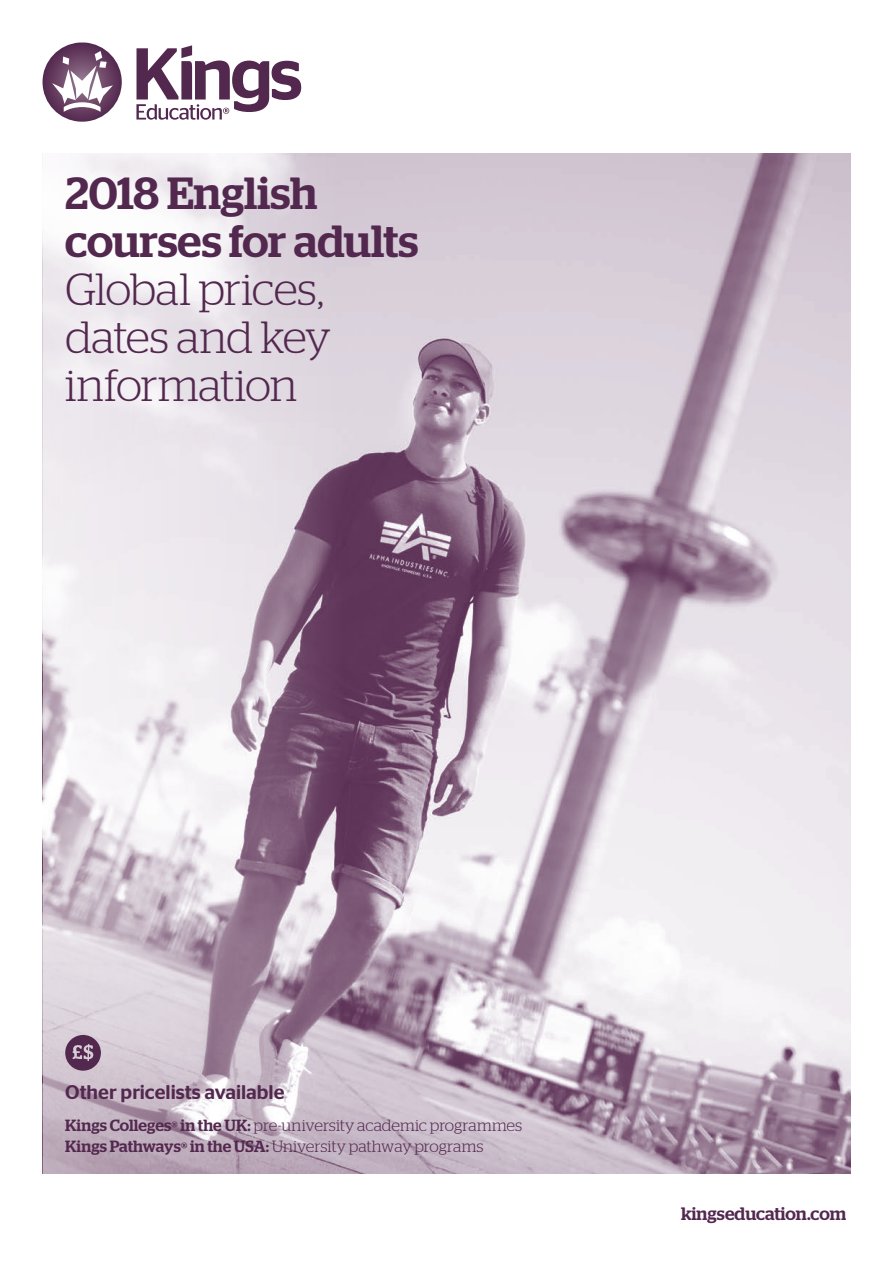
<style>
.page{position:relative;width:893px;height:1263px;background:#fff}
.page>*{position:absolute;margin:0;border:0;box-sizing:border-box;transform-origin:0 0}
.t1{font:300 45px/48px "Stag LC";letter-spacing:-.02em;color:#53284f}
.t2{font:500 45px/48px "Stag LC";letter-spacing:-.005em;color:#53284f}
.t3{font:500 19.8px "Stag Sans LC";color:#53284f}
.t4{font:500 18px "Stag LC";color:#53284f}
.t5{font:300 16.2px/21.6px "Stag LC";letter-spacing:-.005em;color:#53284f}
.s1{font-weight:500}
</style>
<div class="page">
<img style="left:345px;top:153px;width:505px;height:1021px">
<svg style="left:43px;top:153px;width:302px;height:1021px"></svg>
<svg style="left:136px;top:45px;width:165px;height:75px"></svg>
<svg style="left:43px;top:43px;width:79px;height:79px"></svg>
<svg style="left:52px;top:51px;width:61px;height:61px"></svg>
<svg style="left:65px;top:1035px;width:36px;height:36px"></svg>
<h1 class="t2" style="left:65px;top:164px;width:354px">2018 English courses for adults</h1>
<h1 class="t1" style="left:65px;top:261px;width:268px">Global prices, dates and key information</h1>
<p class="t3" style="left:65px;top:1078px;width:221px">Other pricelists available</p>
<p class="t5" style="left:65px;top:1113px;width:459px"><span class="s1">Kings Colleges® in the UK:</span> pre-university academic programmes<br><span class="s1">Kings Pathways® in the USA:</span> University pathway programs</p>
<p class="t4" style="left:681px;top:1200px;width:167px">kingseducation.com</p>
</div>
